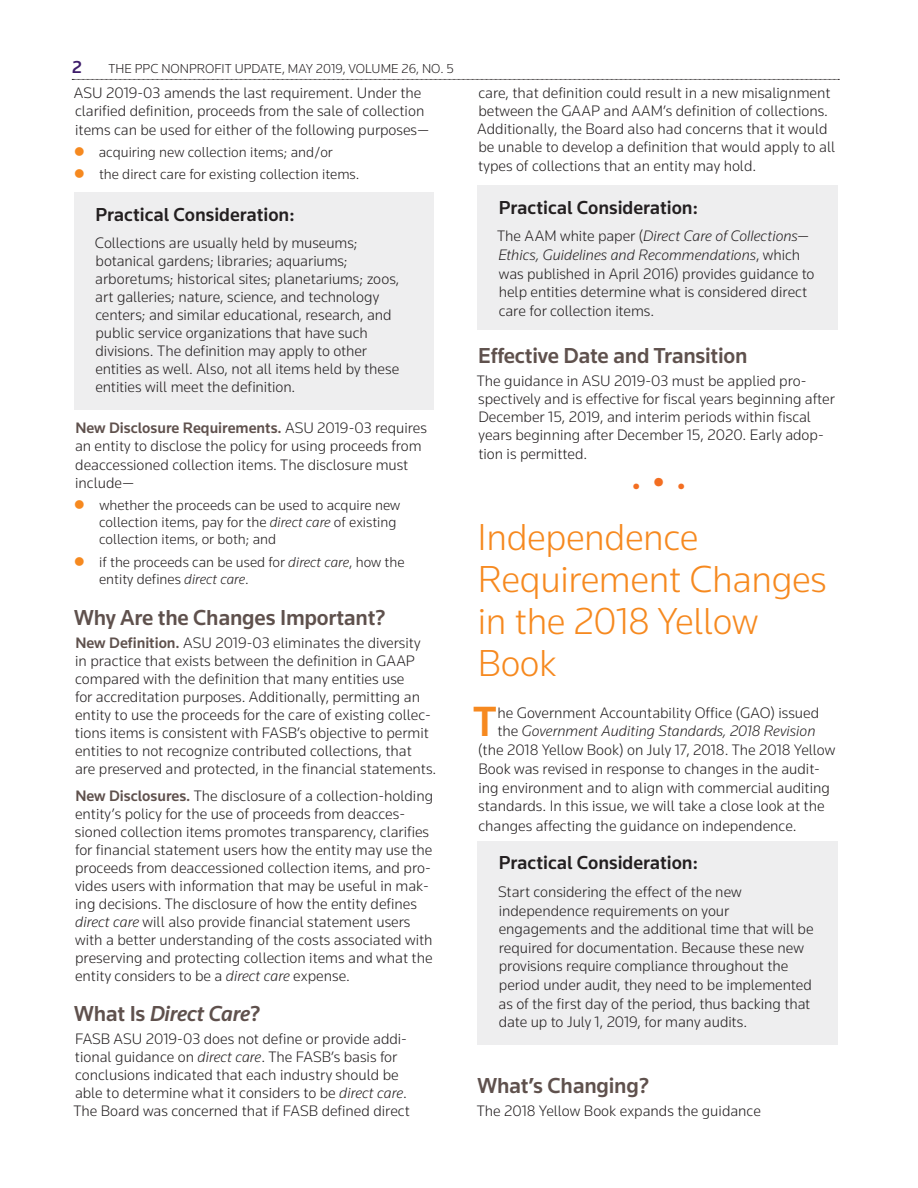
<style>
.page{position:relative;width:918px;height:1188px;background:#fff}
.page>*{position:absolute;margin:0;border:0;box-sizing:border-box;transform-origin:0 0}
.t1{font:500 43.95px "Knowledge";color:#f6891f}
.t2{font:300 39px/42px "Knowledge";letter-spacing:-.01em;color:#f6891f}
.t3{font:300 24px "Knowledge";color:#f36e21}
.t4{font:500 22.5px "Knowledge";letter-spacing:-.01em;color:#5f514d}
.t5{font:italic 500 22.5px "Knowledge";letter-spacing:-.01em;color:#5f514d}
.t6{font:500 19.5px "Knowledge";color:#231f20}
.t7{font:500 18px "Knowledge";color:#3e1d6b}
.t8{font:300 15.75px/18px "Knowledge";color:#231f20}
.t9{font:italic 300 15.75px "Knowledge";color:#231f20}
.t10{font:300 15px/17.1px "Knowledge";color:#231f20}
.t11{font:300 13.5px "Knowledge";color:#231f20}
.s1{font-weight:500;color:#5f514d}
.s2{font-style:italic}
.s3{font-style:normal}
.s4{font-size:36px}
</style>
<div class="page">
<svg style="left:72px;top:79px;width:767px;height:1px"></svg>
<div style="left:75px;top:192px;width:359px;height:218px;background:#eeeeef"></div>
<div style="left:478px;top:185px;width:360px;height:145px;background:#eeeeef"></div>
<div style="left:478px;top:841px;width:360px;height:203px;background:#eeeeef"></div>
<p class="t7" style="left:72px;top:55px;width:11px">2</p>
<p class="t11" style="left:109px;top:60px;width:347px">THE PPC NONPROFIT UPDATE, MAY 2019, VOLUME 26, NO. 5</p>
<p class="t8" style="left:74px;top:83px;width:357px;line-height:18.6px">ASU 2019-03 amends the last requirement. Under the clarified definition, proceeds from the sale of collection items can be used for either of the following purposes—</p>
<p class="t10" style="left:99px;top:140px;width:262px;line-height:22.5px">acquiring new collection items; and/or<br>the direct care for existing collection items.</p>
<p class="t6" style="left:95px;top:202px;width:201px">Practical Consideration:</p>
<p class="t8" style="left:95px;top:233px;width:306px">Collections are usually held by museums; botanical gardens; libraries; aquariums; arboretums; historical sites; planetariums; zoos, art galleries; nature, science, and technology centers; and similar educational, research, and public service organizations that have such divisions. The definition may apply to other entities as well. Also, not all items held by these entities will meet the definition.</p>
<p class="t8" style="left:75px;top:418px;width:354px;line-height:18.6px"><span class="s1">New Disclosure Requirements.</span> ASU 2019-03 requires an entity to disclose the policy for using proceeds from deaccessioned collection items. The disclosure must include—</p>
<p class="t10" style="left:99px;top:496px;width:303px">whether the proceeds can be used to acquire new collection items, pay for the <span class="s2">direct care</span> of existing collection items, or both; and</p>
<p class="t10" style="left:99px;top:553px;width:307px">if the proceeds can be used for <span class="s2">direct care</span>, how the entity defines <span class="s2">direct care</span>.</p>
<h3 class="t4" style="left:74px;top:604px;width:313px">Why Are the Changes Important?</h3>
<p class="t8" style="left:75px;top:633px;width:363px"><span class="s1">New Definition.</span> ASU 2019-03 eliminates the diversity<br>in practice that exists between the definition in GAAP compared with the definition that many entities use<br>for accreditation purposes. Additionally, permitting an entity to use the proceeds for the care of existing collec&shy;tions items is consistent with FASB’s objective to permit entities to not recognize contributed collections, that<br>are preserved and protected, in the financial statements.</p>
<p class="t8" style="left:75px;top:786px;width:360px"><span class="s1">New Disclosures.</span> The disclosure of a collection-holding entity’s policy for the use of proceeds from deacces&shy;sioned collection items promotes transparency, clarifies for financial statement users how the entity may use the proceeds from deaccessioned collection items, and pro&shy;vides users with information that may be useful in mak&shy;ing decisions. The disclosure of how the entity defines <span class="s2">direct care</span> will also provide financial statement users with a better understanding of the costs associated with preserving and protecting collection items and what the entity considers to be a <span class="s2">direct care</span> expense.</p>
<h3 class="t5" style="left:74px;top:1000px;width:188px"><span class="s3">What Is</span> Direct Care<span class="s3">?</span></h3>
<p class="t8" style="left:73px;top:1029px;width:338px">FASB ASU 2019-03 does not define or provide addi&shy;tional guidance on <span class="s2">direct care</span>. The FASB’s basis for conclusions indicated that each industry should be able to determine what it considers to be <span class="s2">direct care</span>.<br>The Board was concerned that if FASB defined direct</p>
<p class="t8" style="left:477px;top:83px;width:360px">care, that definition could result in a new misalignment between the GAAP and AAM’s definition of collections.<br>Additionally, the Board also had concerns that it would be unable to develop a definition that would apply to all</p>
<p class="t8" style="left:478px;top:157px;width:279px">types of collections that an entity may hold.</p>
<p class="t6" style="left:499px;top:195px;width:201px">Practical Consideration:</p>
<p class="t8" style="left:497px;top:226px;width:319px;line-height:18.6px">The AAM white paper (<span class="s2">Direct Care of Collections— Ethics, Guidelines and Recommendations</span>, which was published in April 2016) provides guidance to help entities determine what is considered direct care for collection items.</p>
<h3 class="t4" style="left:478px;top:342px;width:271px">Effective Date and Transition</h3>
<p class="t8" style="left:477px;top:371px;width:360px">The guidance in ASU 2019-03 must be applied pro&shy;spectively and is effective for fiscal years beginning after December 15, 2019, and interim periods within fiscal years beginning after December 15, 2020. Early adop&shy;tion is permitted.</p>
<h3 class="t3" style="left:632px;top:472px;width:55px">•<span class="s4">•</span>•</h3>
<h2 class="t2" style="left:478px;top:516px;width:351px">Independence<br>Requirement Changes in the 2018 Yellow<br>Book</h2>
<h1 class="t1" style="left:473px;top:695px;width:26px">T</h1>
<p class="t8" style="left:498px;top:703px;width:323px">he Government Accountability Office (GAO) issued</p>
<p class="t9" style="left:497px;top:722px;width:320px"><span class="s3">the</span> Government Auditing Standards, 2018 Revision</p>
<p class="t8" style="left:478px;top:741px;width:359px">(the 2018 Yellow Book) on July 17, 2018. The 2018 Yellow</p>
<p class="t8" style="left:478px;top:759px;width:343px">Book was revised in response to changes in the audit-</p>
<p class="t8" style="left:479px;top:778px;width:353px">ing environment and to align with commercial auditing</p>
<p class="t8" style="left:478px;top:797px;width:348px">standards. In this issue, we will take a close look at the</p>
<p class="t8" style="left:478px;top:816px;width:320px">changes affecting the guidance on independence.</p>
<p class="t6" style="left:499px;top:851px;width:201px">Practical Consideration:</p>
<p class="t8" style="left:498px;top:882px;width:317px;line-height:18.6px">Start considering the effect of the new independence requirements on your engagements and the additional time that will be required for documentation. Because these new provisions require compliance throughout the period under audit, they need to be implemented as of the first day of the period, thus backing that date up to July 1, 2019, for many audits.</p>
<h3 class="t4" style="left:478px;top:1072px;width:173px">What’s Changing?</h3>
<p class="t8" style="left:477px;top:1101px;width:286px">The 2018 Yellow Book expands the guidance</p>
</div>
